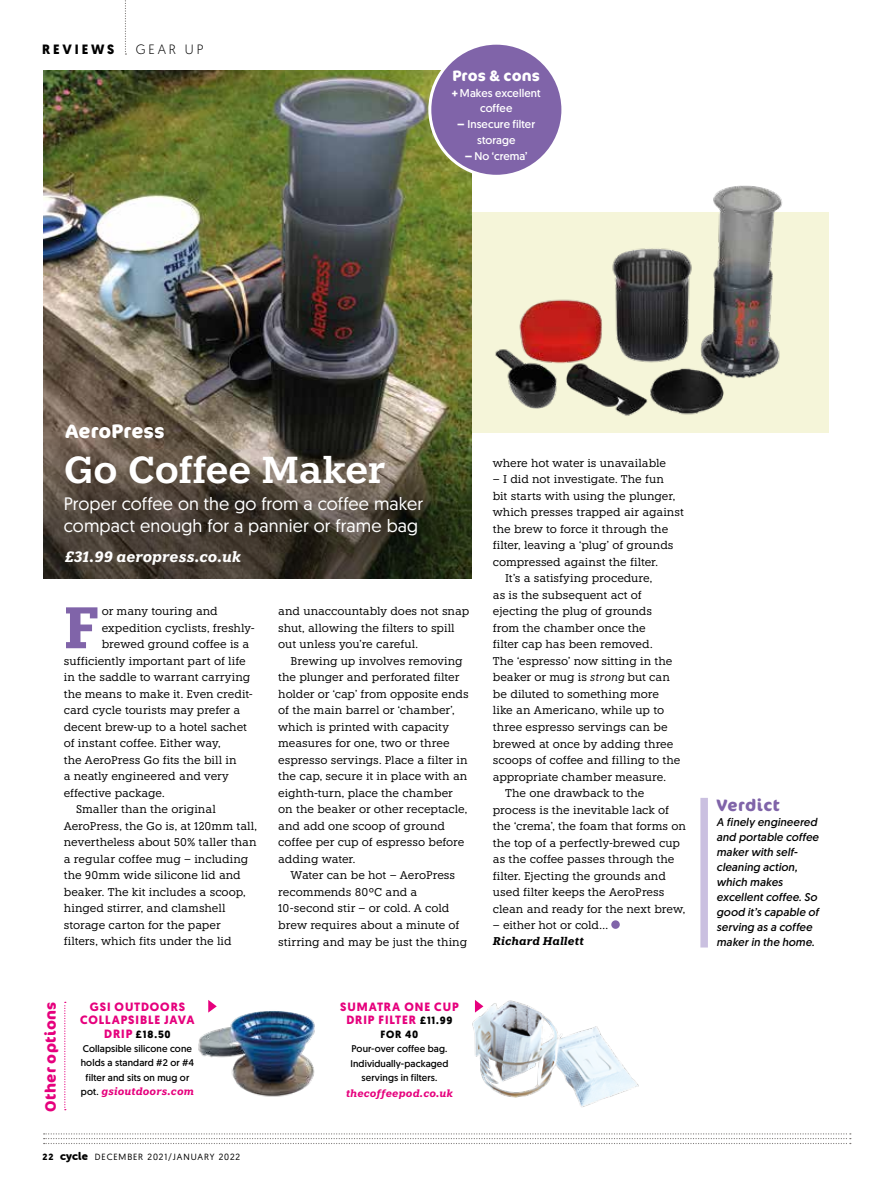
<style>
.page{position:relative;width:893px;height:1191px;background:#fff}
.page>*{position:absolute;margin:0;border:0;box-sizing:border-box;transform-origin:0 0}
.t1{font:700 58.35px "Knile";color:#8064a9}
.t2{font:600 37.5px "Knile";letter-spacing:-.005em;color:#fff}
.t3{font:700 19.5px "Cocon Pro";letter-spacing:.005em;color:#fff}
.t4{font:18px/22.5px "Geomanist";letter-spacing:.01em;color:#fff}
.t5{font:700 16.5px "Cocon Pro";letter-spacing:.03em;color:#8064a9}
.t6{font:italic 700 15px "Knile";color:#fff}
.t7{font:700 15px "Cocon Pro";letter-spacing:.025em;color:#e6007d}
.t8{font:700 15px "Cocon Pro";letter-spacing:.015em;color:#fff}
.t9{font:700 13.5px "Geomanist";letter-spacing:.21em;color:#000}
.t10{font:300 13.5px "Geomanist";letter-spacing:.21em;color:#000}
.t11{font:700 12px/13.5px "Geomanist";letter-spacing:.075em;color:#e6007d;text-align:center}
.t12{font:11.25px/16.5px "Knile";letter-spacing:-.005em;color:#000}
.t13{font:italic 11.25px/15px "Geomanist";letter-spacing:.015em;color:#000}
.t14{font:11.25px/15.8px "Geomanist";letter-spacing:.005em;color:#fff;text-align:center}
.t15{font:italic 700 11.25px "Knile";letter-spacing:.01em;color:#000}
.t16{font:italic 700 10.5px "Knile";letter-spacing:.015em;color:#e6007d}
.t17{font:700 10.5px "Geomanist";letter-spacing:.08em;color:#000}
.t18{font:9.75px/14.2px "Geomanist";letter-spacing:.01em;color:#000;text-align:center}
.t19{font:9px "Geomanist";letter-spacing:.1em;color:#000}
.s1{font-weight:700}
.s2{font-size:12px;color:#e6007d}
.s3{font-family:"Geomanist";font-weight:400;font-style:normal;font-size:9.75px;color:#000}
.s4{font-family:"Museo Sans Rounded 900";font-size:11.25px}
.s5{font-size:10.5px;color:#000}
.s6{font-style:italic}
</style>
<div class="page">
<svg style="left:44px;top:1133px;width:807px;height:11px"></svg>
<svg style="left:125px;top:0;width:1px;height:55px"></svg>
<div style="left:700px;top:798px;width:8px;height:149px;background:#cac0e0"></div>
<div style="left:451px;top:213px;width:378px;height:220px;background:#f5f5d9"></div>
<img style="left:43px;top:70px;width:428px;height:352px">
<img style="left:474px;top:185px;width:329px;height:231px">
<img style="left:198px;top:1011px;width:117px;height:86px">
<img style="left:472px;top:1000px;width:167px;height:107px">
<svg style="left:43px;top:422px;width:429px;height:156px;background:#4f483a"></svg>
<div style="left:611px;top:920px;width:9px;height:9px;background:#8064a9;border-radius:50%"></div>
<div style="left:430px;top:43px;width:133px;height:133px;background:#8064a9;border-radius:50%"></div>
<div style="left:428px;top:42px;width:136px;height:136px;border:3px solid #fff;border-radius:50%"></div>
<svg style="left:64px;top:1001px;width:2px;height:109px"></svg>
<svg style="left:208px;top:1000px;width:9px;height:12px"></svg>
<svg style="left:475px;top:1000px;width:8px;height:12px"></svg>
<p class="t9" style="left:42px;top:40px;width:74px">REVIEWS</p>
<p class="t10" style="left:136px;top:41px;width:69px">GEAR UP</p>
<h3 class="t8" style="left:452px;top:65px;width:89px">Pros &amp; cons</h3>
<p class="t14" style="left:452px;top:85px;width:90px"><span class="s1">+</span> Makes excellent coffee</p>
<p class="t14" style="left:457px;top:116px;width:79px"><span class="s1">–</span> Insecure filter storage</p>
<p class="t14" style="left:465px;top:148px;width:64px"><span class="s1">–</span> No ‘crema’</p>
<h3 class="t3" style="left:66px;top:418px;width:101px">AeroPress</h3>
<h2 class="t2" style="left:64px;top:446px;width:323px">Go Coffee Maker</h2>
<h3 class="t4" style="left:64px;top:492px;width:361px">Proper coffee on the go from a coffee maker compact enough for a pannier or frame bag</h3>
<h3 class="t6" style="left:65px;top:547px;width:178px">£31.99 aeropress.co.uk</h3>
<h1 class="t1" style="left:64px;top:590px;width:37px">F</h1>
<p class="t12" style="left:102px;top:603px;width:118px">or many touring and</p>
<p class="t12" style="left:102px;top:619px;width:155px">expedition cyclists, freshly-</p>
<p class="t12" style="left:102px;top:636px;width:149px">brewed ground coffee is a</p>
<p class="t12" style="left:64px;top:652px;width:183px">sufficiently important part of life</p>
<p class="t12" style="left:64px;top:669px;width:188px">in the saddle to warrant carrying</p>
<p class="t12" style="left:64px;top:685px;width:191px">the means to make it. Even credit-</p>
<p class="t12" style="left:64px;top:702px;width:178px">card cycle tourists may prefer a</p>
<p class="t12" style="left:64px;top:718px;width:185px">decent brew-up to a hotel sachet</p>
<p class="t12" style="left:64px;top:735px;width:158px">of instant coffee. Either way,</p>
<p class="t12" style="left:64px;top:751px;width:174px">the AeroPress Go fits the bill in</p>
<p class="t12" style="left:64px;top:768px;width:167px">a neatly engineered and very</p>
<p class="t12" style="left:64px;top:784px;width:102px">effective package.</p>
<p class="t12" style="left:76px;top:801px;width:141px">Smaller than the original</p>
<p class="t12" style="left:64px;top:817px;width:195px">AeroPress, the Go is, at 120mm tall,</p>
<p class="t12" style="left:64px;top:834px;width:194px">nevertheless about 50% taller than</p>
<p class="t12" style="left:64px;top:850px;width:186px">a regular coffee mug – including</p>
<p class="t12" style="left:64px;top:867px;width:179px">the 90mm wide silicone lid and</p>
<p class="t12" style="left:64px;top:883px;width:183px">beaker. The kit includes a scoop,</p>
<p class="t12" style="left:64px;top:900px;width:163px">hinged stirrer, and clamshell</p>
<p class="t12" style="left:64px;top:916px;width:158px">storage carton for the paper</p>
<p class="t12" style="left:64px;top:933px;width:169px">filters, which fits under the lid</p>
<p class="t12" style="left:278px;top:603px;width:192px">and unaccountably does not snap shut, allowing the filters to spill out unless you’re careful.</p>
<p class="t12" style="left:278px;top:652px;width:192px;text-indent:12px">Brewing up involves removing the plunger and perforated filter holder or ‘cap’ from opposite ends of the main barrel or ‘chamber’, which is printed with capacity measures for one, two or three espresso servings. Place a filter in the cap, secure it in place with an eighth-turn, place the chamber on the beaker or other receptacle, and add one scoop of ground coffee per cup of espresso before adding water.</p>
<p class="t12" style="left:278px;top:867px;width:190px;text-indent:12px">Water can be hot – AeroPress recommends 80ºC and a<br>10-second stir – or cold. A cold brew requires about a minute of stirring and may be just the thing</p>
<h3 class="t7" style="left:40px;top:1112px;width:112px;rotate:-90deg">Other options</h3>
<p class="t11" style="left:80px;top:999px;width:116px">GSI OUTDOORS<br>COLLAPSIBLE JAVA</p>
<p class="t17" style="left:104px;top:1027px;width:68px"><span class="s2">DRIP</span> £18.50</p>
<p class="t18" style="left:81px;top:1041px;width:115px">Collapsible silicone cone holds a standard #2 or #4 filter and sits on mug or</p>
<p class="t16" style="left:81px;top:1084px;width:114px"><span class="s3">pot.</span> gsioutdoors.com</p>
<p class="t19" style="left:43px;top:1150px;width:199px"><span class="s1">22</span> <span class="s4">cycle</span> DECEMBER 2021/JANUARY 2022</p>
<p class="t11" style="left:340px;top:1000px;width:120px">SUMATRA ONE CUP<br>DRIP FILTER <span class="s5">£11.99</span></p>
<p class="t17" style="left:380px;top:1027px;width:39px">FOR 40</p>
<p class="t18" style="left:350px;top:1041px;width:100px">Pour-over coffee bag.<br>Individually-packaged servings in filters.</p>
<p class="t16" style="left:346px;top:1087px;width:108px">thecoffeepod.co.uk</p>
<p class="t12" style="left:493px;top:454px;width:175px">where hot water is unavailable</p>
<p class="t12" style="left:493px;top:471px;width:173px">– I did not investigate. The fun</p>
<p class="t12" style="left:493px;top:487px;width:184px">bit starts with using the plunger,</p>
<p class="t12" style="left:493px;top:504px;width:193px">which presses trapped air against</p>
<p class="t12" style="left:493px;top:520px;width:177px">the brew to force it through the</p>
<p class="t12" style="left:493px;top:537px;width:182px">filter, leaving a ‘plug’ of grounds</p>
<p class="t12" style="left:493px;top:553px;width:167px">compressed against the filter.</p>
<p class="t12" style="left:505px;top:570px;width:149px">It’s a satisfying procedure,</p>
<p class="t12" style="left:493px;top:586px;width:150px">as is the subsequent act of</p>
<p class="t12" style="left:493px;top:603px;width:161px">ejecting the plug of grounds</p>
<p class="t12" style="left:493px;top:619px;width:154px">from the chamber once the</p>
<p class="t12" style="left:493px;top:636px;width:161px">filter cap has been removed.</p>
<p class="t12" style="left:493px;top:652px;width:181px">The ‘espresso’ now sitting in the</p>
<p class="t12" style="left:493px;top:669px;width:179px">beaker or mug is <span class="s6">strong</span> but can</p>
<p class="t12" style="left:493px;top:685px;width:168px">be diluted to something more</p>
<p class="t12" style="left:493px;top:702px;width:173px">like an Americano, while up to</p>
<p class="t12" style="left:493px;top:718px;width:176px">three espresso servings can be</p>
<p class="t12" style="left:493px;top:735px;width:182px">brewed at once by adding three</p>
<p class="t12" style="left:493px;top:751px;width:189px">scoops of coffee and filling to the</p>
<p class="t12" style="left:493px;top:768px;width:175px">appropriate chamber measure.</p>
<p class="t12" style="left:505px;top:784px;width:141px">The one drawback to the</p>
<p class="t12" style="left:493px;top:801px;width:178px">process is the inevitable lack of</p>
<p class="t12" style="left:493px;top:817px;width:195px">the ‘crema’, the foam that forms on</p>
<p class="t12" style="left:493px;top:834px;width:189px">the top of a perfectly-brewed cup</p>
<p class="t12" style="left:493px;top:850px;width:183px">as the coffee passes through the</p>
<p class="t12" style="left:493px;top:867px;width:175px">filter. Ejecting the grounds and</p>
<p class="t12" style="left:493px;top:883px;width:173px">used filter keeps the AeroPress</p>
<p class="t12" style="left:493px;top:900px;width:194px">clean and ready for the next brew,</p>
<p class="t12" style="left:493px;top:916px;width:117px">– either hot or cold…</p>
<p class="t15" style="left:493px;top:934px;width:93px">Richard Hallett</p>
<h3 class="t5" style="left:716px;top:794px;width:65px">Verdict</h3>
<p class="t13" style="left:716px;top:814px;width:104px">A finely engineered and portable coffee maker with self&shy;cleaning action, which makes excellent coffee. So good it’s capable of serving as a coffee maker in the home.</p>
</div>
